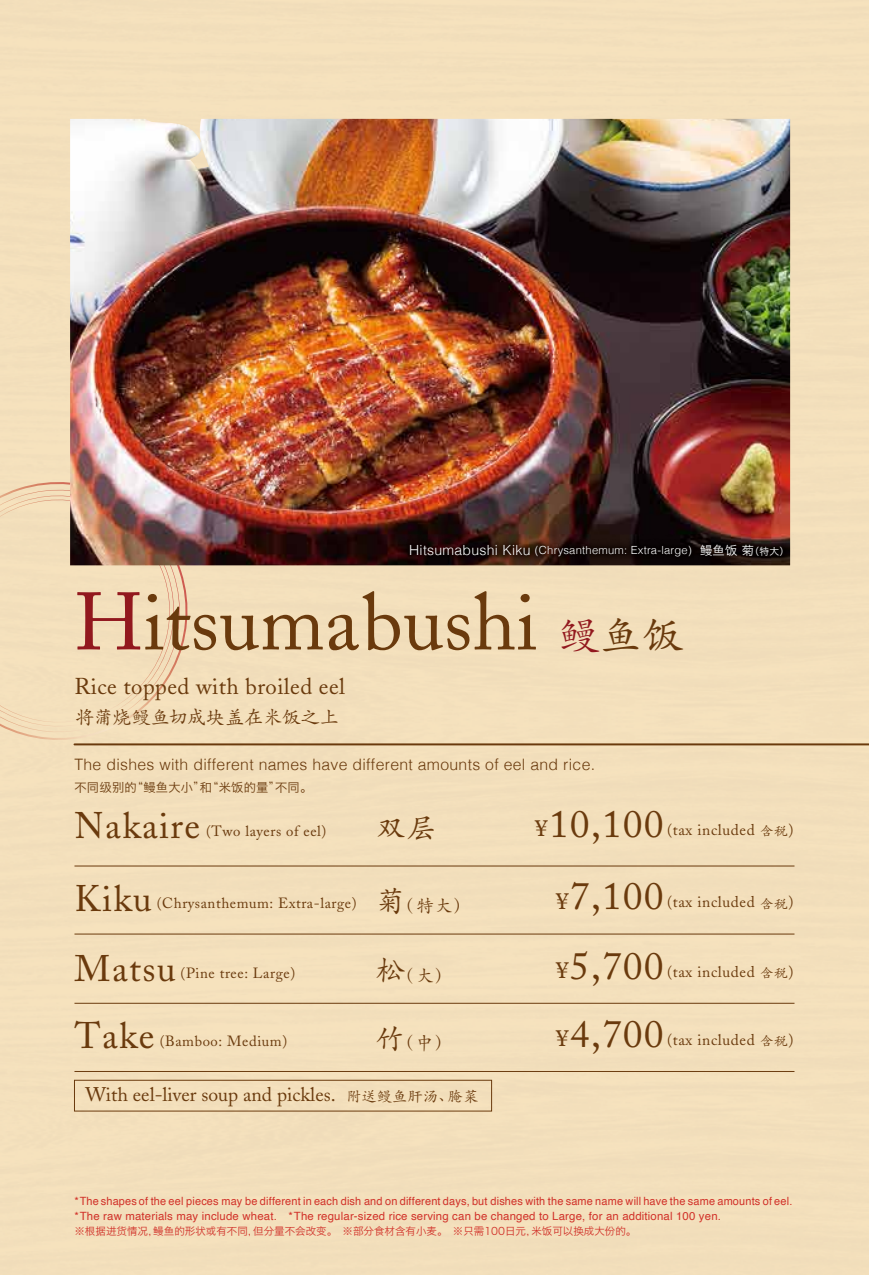
<style>
.page{position:relative;width:869px;height:1275px;background:#fff}
.page>*{position:absolute;margin:0;border:0;box-sizing:border-box;transform-origin:0 0}
.t1{font:80.5px "Adobe Caslon";color:#6a3a0d}
.t2{font:42px "ST Kaiti";color:#6a3a0d}
.t3{font:38.5px "Adobe Caslon";letter-spacing:.04em;color:#6a3a0d}
.t4{font:36.75px "Adobe Caslon";letter-spacing:.04em;color:#6a3a0d}
.t5{font:29.75px "ST Kaiti";color:#6a3a0d}
.t6{font:22.75px "Adobe Caslon";letter-spacing:.02em;color:#6a3a0d}
.t7{font:19.6px "Adobe Caslon";color:#6a3a0d}
.t8{font:19.25px "ST Kaiti";letter-spacing:-.015em;color:#6a3a0d}
.t9{font:17.85px "ST Kaiti";color:#6a3a0d}
.t10{font:300 15.75px "Helvetica";letter-spacing:.02em;color:#6a3a0d}
.t11{font:15.4px "Adobe Caslon";letter-spacing:.04em;color:#6a3a0d}
.t12{font:14.7px "Adobe Caslon";letter-spacing:.04em;color:#6a3a0d}
.t13{font:12.25px "Hiragino Sans GB W3";letter-spacing:.02em;color:#6a3a0d}
.t14{font:11.38px/14.2px "Helvetica";letter-spacing:.015em;color:#d13129}
.t15{font:300 11.2px "Helvetica";letter-spacing:.02em;color:#fff}
.t16{font:10.5px "Hiragino Sans GB W3";color:#d13129}
.s1{font-size:14px}
.s2{font-family:"Hiragino Sans GB W3";font-weight:400;font-size:12.25px}
.s3{font-family:"Hiragino Sans GB W3";font-weight:400;font-size:9.8px}
.s4{color:#92181e}
.s5{font-family:"Shuei Min Pro M";font-size:23.1px}
.s6{font-family:"ST Kaiti";font-size:13.47px}
.s7{font-family:"ST Kaiti";font-size:29.75px}
.s8{font-family:"ST Kaiti";font-size:17.85px}
.s9{font-size:29.75px}
.s10{font-family:"ST Kaiti";font-size:15.4px}
</style>
<div class="page">
<div style="left:0;top:0;width:868px;height:1275px;background:#f3dfbb"></div>
<div style="left:0;top:482px;width:187px;height:258px;background:#f3dfbc"></div>
<img style="left:70px;top:119px;width:719px;height:446px">
<hr style="left:74px;top:743px;width:794px;height:2px;background:#6a3a0d">
<img style="left:400px;top:534px;width:392px;height:34px">
<img style="left:406px;top:540px;width:381px;height:24px">
<hr style="left:74px;top:866px;width:720px;height:1px;background:#6a3a0d">
<hr style="left:74px;top:934px;width:720px;height:1px;background:#6a3a0d">
<hr style="left:74px;top:1003px;width:720px;height:1px;background:#6a3a0d">
<hr style="left:74px;top:1071px;width:720px;height:1px;background:#6a3a0d">
<div style="left:74px;top:1080px;width:417px;height:31px;border:1px solid #6a3a0d"></div>
<p class="t15" style="left:409px;top:541px;width:381px"><span class="s1">Hitsumabushi Kiku</span> (Chrysanthemum: Extra-large) <span class="s2">鳗鱼饭 菊</span><span class="s3">（特大）</span></p>
<h1 class="t1" style="left:74px;top:575px;width:464px"><span class="s4">H</span>itsumabushi</h1>
<h3 class="t6" style="left:74px;top:673px;width:272px">Rice topped with broiled eel</h3>
<h3 class="t8" style="left:74px;top:705px;width:266px">将蒲烧鳗鱼切成块盖在米饭之上</h3>
<h2 class="t2" style="left:557px;top:609px;width:127px"><span class="s4">鳗</span>鱼饭</h2>
<h3 class="t10" style="left:74px;top:751px;width:522px">The dishes with different names have different amounts of eel and rice.</h3>
<p class="t13" style="left:74px;top:780px;width:239px">不同级别的“鳗鱼大小”和“米饭的量”不同。</p>
<p class="t12" style="left:206px;top:822px;width:122px">(Two layers of eel)</p>
<h3 class="t5" style="left:375px;top:809px;width:62px">双层</h3>
<h3 class="t3" style="left:529px;top:801px;width:135px"><span class="s5">￥</span>10,100</h3>
<h3 class="t4" style="left:74px;top:804px;width:127px">Nakaire</h3>
<h3 class="t11" style="left:666px;top:820px;width:128px">(tax included <span class="s6">含税</span>)</h3>
<h3 class="t4" style="left:74px;top:877px;width:79px">Kiku</h3>
<p class="t12" style="left:157px;top:895px;width:315px">(Chrysanthemum: Extra-large) <span class="s7">菊</span><span class="s8">（特大）</span></p>
<h3 class="t3" style="left:550px;top:874px;width:114px"><span class="s5">￥</span>7,100</h3>
<h3 class="t11" style="left:666px;top:893px;width:128px">(tax included <span class="s6">含税</span>)</h3>
<p class="t12" style="left:180px;top:964px;width:116px">(Pine tree: Large)</p>
<h3 class="t9" style="left:375px;top:964px;width:78px"><span class="s9">松</span>（大）</h3>
<h3 class="t3" style="left:550px;top:943px;width:114px"><span class="s5">￥</span>5,700</h3>
<h3 class="t4" style="left:74px;top:946px;width:103px">Matsu</h3>
<h3 class="t11" style="left:666px;top:963px;width:128px">(tax included <span class="s6">含税</span>)</h3>
<p class="t12" style="left:160px;top:1032px;width:129px">(Bamboo: Medium)</p>
<h3 class="t9" style="left:375px;top:1032px;width:78px"><span class="s9">竹</span>（中）</h3>
<h3 class="t3" style="left:550px;top:1011px;width:114px"><span class="s5">￥</span>4,700</h3>
<h3 class="t4" style="left:75px;top:1014px;width:81px">Take</h3>
<h3 class="t11" style="left:666px;top:1030px;width:128px">(tax included <span class="s6">含税</span>)</h3>
<h3 class="t7" style="left:85px;top:1083px;width:394px">With eel-liver soup and pickles. <span class="s10">附送鳗鱼肝汤、腌菜</span></h3>
<p class="t14" style="left:74px;top:1195px;width:719px">*The shapes of the eel pieces may be different in each dish and on different days, but dishes with the same name will have the same amounts of eel. *The raw materials may include wheat. *The regular-sized rice serving can be changed to Large, for an additional 100 yen.</p>
<p class="t16" style="left:74px;top:1224px;width:563px">※根据进货情况，鳗鱼的形状或有不同，但分量不会改变。　※部分食材含有小麦。　※只需100日元，米饭可以换成大份的。</p>
</div>
